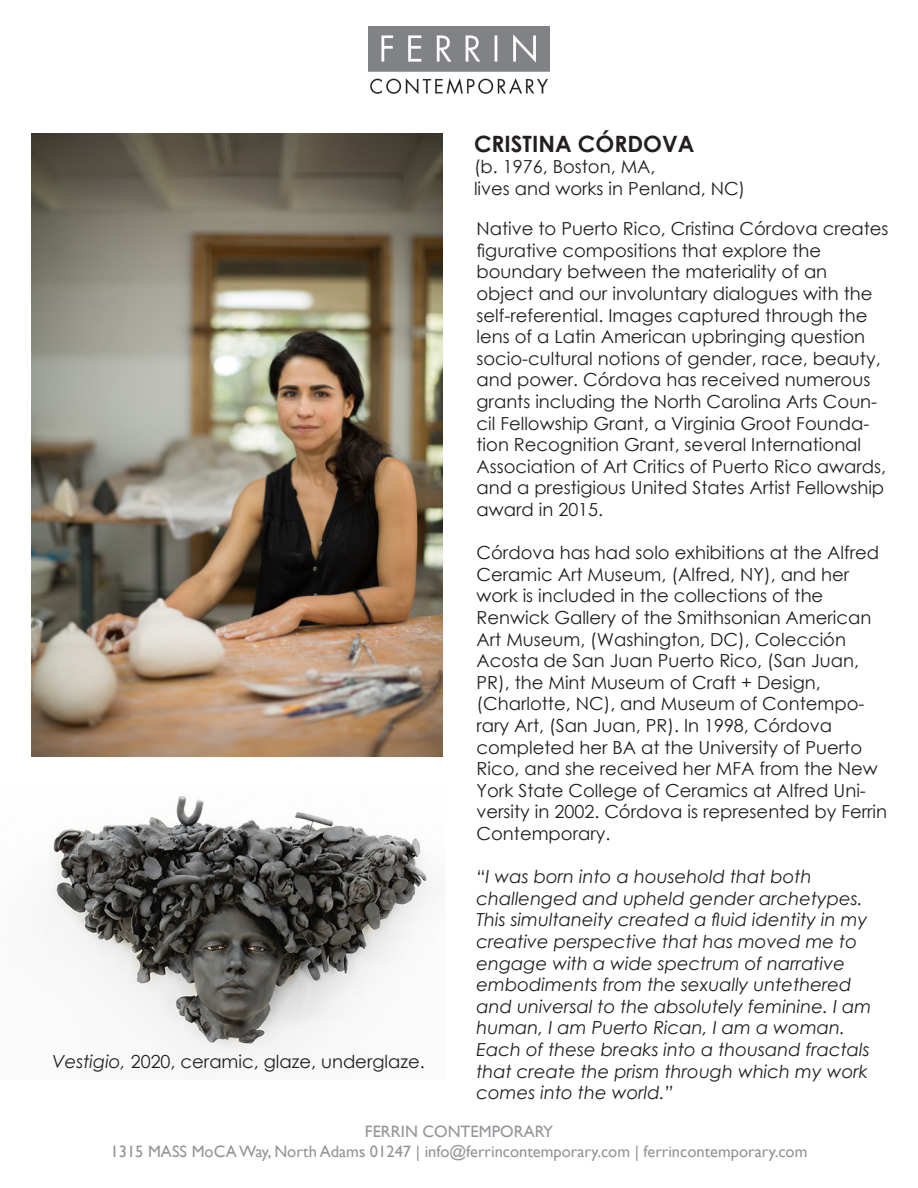
<style>
.page{position:relative;width:918px;height:1188px;background:#fff}
.page>*{position:absolute;margin:0;border:0;box-sizing:border-box;transform-origin:0 0}
.t1{font:700 22.5px "Century Gothic";color:#231f20}
.t2{font:18px/21.6px "Century Gothic";color:#231f20}
.t3{font:italic 18px/21.6px "Century Gothic";color:#231f20}
.FC_GREY_TYPE{font:16.5px/19.8px "Gill Sans";color:#939598;text-align:center}
.s1{font-style:italic}
</style>
<div class="page">
<img style="left:31px;top:796px;width:403px;height:268px">
<img style="left:368px;top:27px;width:182px;height:66px">
<img style="left:32px;top:134px;width:410px;height:622px">
<p class="t2" style="left:52px;top:1050px;width:374px"><span class="s1">Vestigio,</span> 2020, ceramic, glaze, underglaze.</p>
<p class="t1" style="left:474px;top:127px;width:222px">CRISTINA CÓRDOVA</p>
<p class="t2" style="left:474px;top:156px;width:273px">(b. 1976, Boston, MA,<br>lives and works in Penland, NC)</p>
<p class="t2" style="left:477px;top:218px;width:414px">Native to Puerto Rico, Cristina Córdova creates figurative compositions that explore the</p>
<p class="t2" style="left:477px;top:261px;width:352px">boundary between the materiality of an</p>
<p class="t2" style="left:477px;top:282px;width:397px">object and our involuntary dialogues with the self-referential. Images captured through the lens of a Latin American upbringing question</p>
<p class="t2" style="left:477px;top:347px;width:411px">socio-cultural notions of gender, race, beauty, and power. Córdova has received numerous grants including the North Carolina Arts Coun&shy;cil Fellowship Grant, a Virginia Groot Founda&shy;tion Recognition Grant, several International Association of Art Critics of Puerto Rico awards, and a prestigious United States Artist Fellowship award in 2015.</p>
<p class="t2" style="left:477px;top:542px;width:404px">Córdova has had solo exhibitions at the Alfred<br>Ceramic Art Museum, (Alfred, NY), and her work is included in the collections of the</p>
<p class="t2" style="left:477px;top:606px;width:396px">Renwick Gallery of the Smithsonian American Art Museum, (Washington, DC), Colección Acosta de San Juan Puerto Rico, (San Juan, PR), the Mint Museum of Craft + Design,</p>
<p class="t2" style="left:477px;top:693px;width:389px">(Charlotte, NC), and Museum of Contempo&shy;rary Art, (San Juan, PR). In 1998, Córdova</p>
<p class="t2" style="left:477px;top:736px;width:412px">completed her BA at the University of Puerto Rico, and she received her MFA from the New York State College of Ceramics at Alfred Uni&shy;versity in 2002. Córdova is represented by Ferrin</p>
<p class="t2" style="left:477px;top:822px;width:135px">Contemporary.</p>
<p class="t3" style="left:477px;top:866px;width:337px">“I was born into a household that both</p>
<p class="t3" style="left:477px;top:887px;width:392px">challenged and upheld gender archetypes.<br>This simultaneity created a fluid identity in my creative perspective that has moved me to engage with a wide spectrum of narrative</p>
<p class="t3" style="left:477px;top:974px;width:396px">embodiments from the sexually untethered and universal to the absolutely feminine. I am</p>
<p class="t3" style="left:477px;top:1017px;width:395px">human, I am Puerto Rican, I am a woman.<br>Each of these breaks into a thousand fractals that create the prism through which my work comes into the world.”</p>
<p class="FC_GREY_TYPE" style="left:111px;top:1122px;width:698px">FERRIN CONTEMPORARY<br>1315 MASS MoCA Way, North Adams 01247 | info@ferrincontemporary.com | ferrincontemporary.com</p>
</div>
